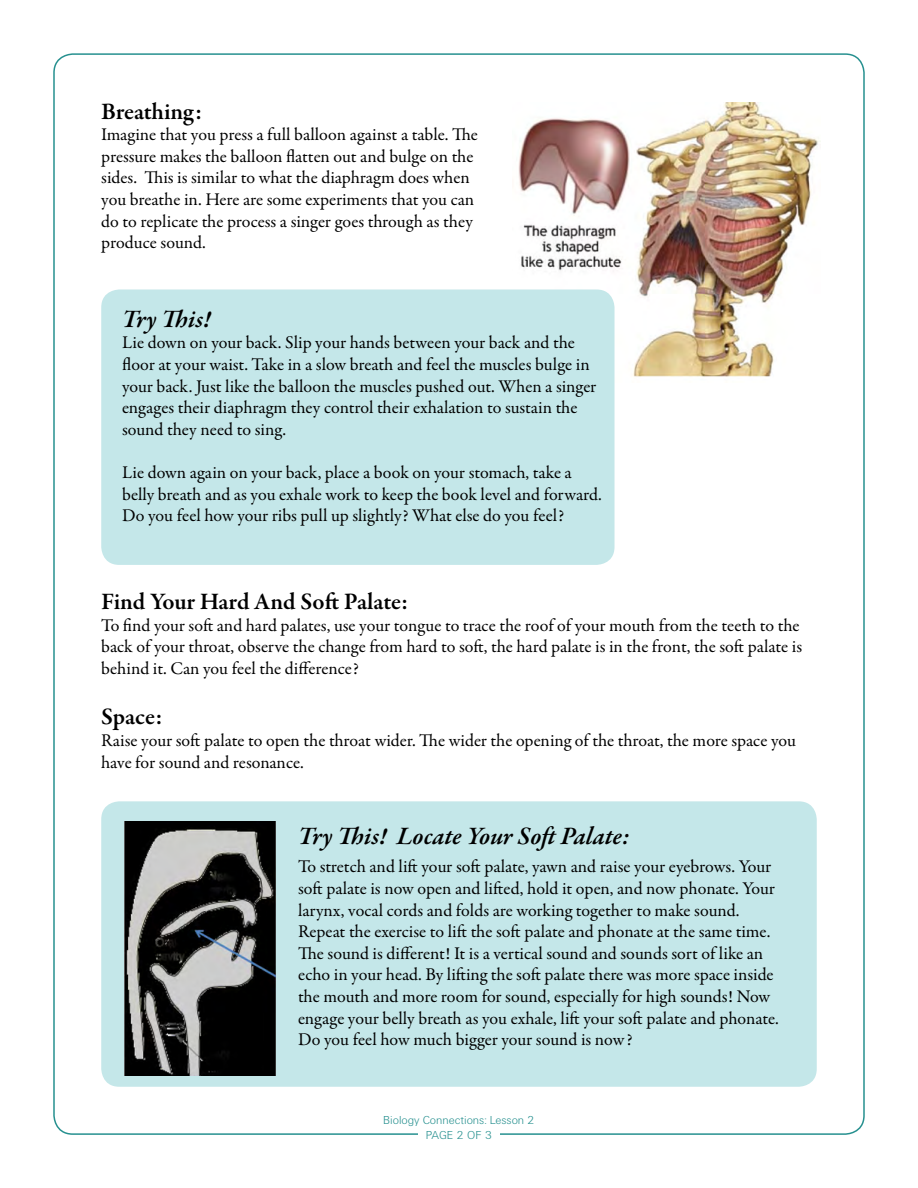
<style>
.page{position:relative;width:918px;height:1188px;background:#fff}
.page>*{position:absolute;margin:0;border:0;box-sizing:border-box;transform-origin:0 0}
.t1{font:italic 600 25.5px "Garamond Premr Pro";color:#000}
.t2{font:600 24px "Garamond Premr Pro";letter-spacing:-.005em;color:#000}
.t3{font:18px/21.6px "Garamond Premr Pro";color:#000}
.t4{font:300 12px "Unitus LH";color:#26908f}
</style>
<div class="page">
<img style="left:513px;top:102px;width:307px;height:275px">
<div style="left:101px;top:801px;width:716px;height:286px;background:#c4e7e9;border-radius:18px"></div>
<img style="left:124px;top:822px;width:151px;height:254px">
<div style="left:101px;top:290px;width:514px;height:275px;background:#c4e7e9;border-radius:18px"></div>
<h2 class="t2" style="left:101px;top:97px;width:102px">Breathing:</h2>
<p class="t3" style="left:101px;top:124px;width:378px">Imagine that you press a full balloon against a table. The pressure makes the balloon flatten out and bulge on the sides. This is similar to what the diaphragm does when you breathe in. Here are some experiments that you can do to replicate the process a singer goes through as they produce sound.</p>
<h1 class="t1" style="left:122px;top:303px;width:90px">Try This!</h1>
<p class="t3" style="left:122px;top:332px;width:476px">Lie down on your back. Slip your hands between your back and the floor at your waist. Take in a slow breath and feel the muscles bulge in your back. Just like the balloon the muscles pushed out. When a singer engages their diaphragm they control their exhalation to sustain the sound they need to sing.</p>
<p class="t3" style="left:122px;top:462px;width:481px">Lie down again on your back, place a book on your stomach, take a belly breath and as you exhale work to keep the book level and forward.<br>Do you feel how your ribs pull up slightly? What else do you feel?</p>
<h2 class="t2" style="left:101px;top:587px;width:309px">Find Your Hard And Soft Palate:</h2>
<p class="t3" style="left:101px;top:615px;width:702px">To find your soft and hard palates, use your tongue to trace the roof of your mouth from the teeth to the back of your throat, observe the change from hard to soft, the hard palate is in the front, the soft palate is behind it. Can you feel the difference?</p>
<h2 class="t2" style="left:101px;top:702px;width:63px">Space:</h2>
<p class="t3" style="left:101px;top:730px;width:696px">Raise your soft palate to open the throat wider. The wider the opening of the throat, the more space you have for sound and resonance.</p>
<h1 class="t1" style="left:298px;top:820px;width:333px">Try This! Locate Your Soft Palate:</h1>
<p class="t3" style="left:298px;top:856px;width:482px">To stretch and lift your soft palate, yawn and raise your eyebrows. Your soft palate is now open and lifted, hold it open, and now phonate. Your larynx, vocal cords and folds are working together to make sound.<br>Repeat the exercise to lift the soft palate and phonate at the same time.<br>The sound is different! It is a vertical sound and sounds sort of like an echo in your head. By lifting the soft palate there was more space inside the mouth and more room for sound, especially for high sounds! Now engage your belly breath as you exhale, lift your soft palate and phonate.<br>Do you feel how much bigger your sound is now?</p>
<p class="t4" style="left:383px;top:1113px;width:153px">Biology Connections: Lesson 2</p>
<p class="t4" style="left:426px;top:1128px;width:68px">Page 2 o f 3</p>
</div>
